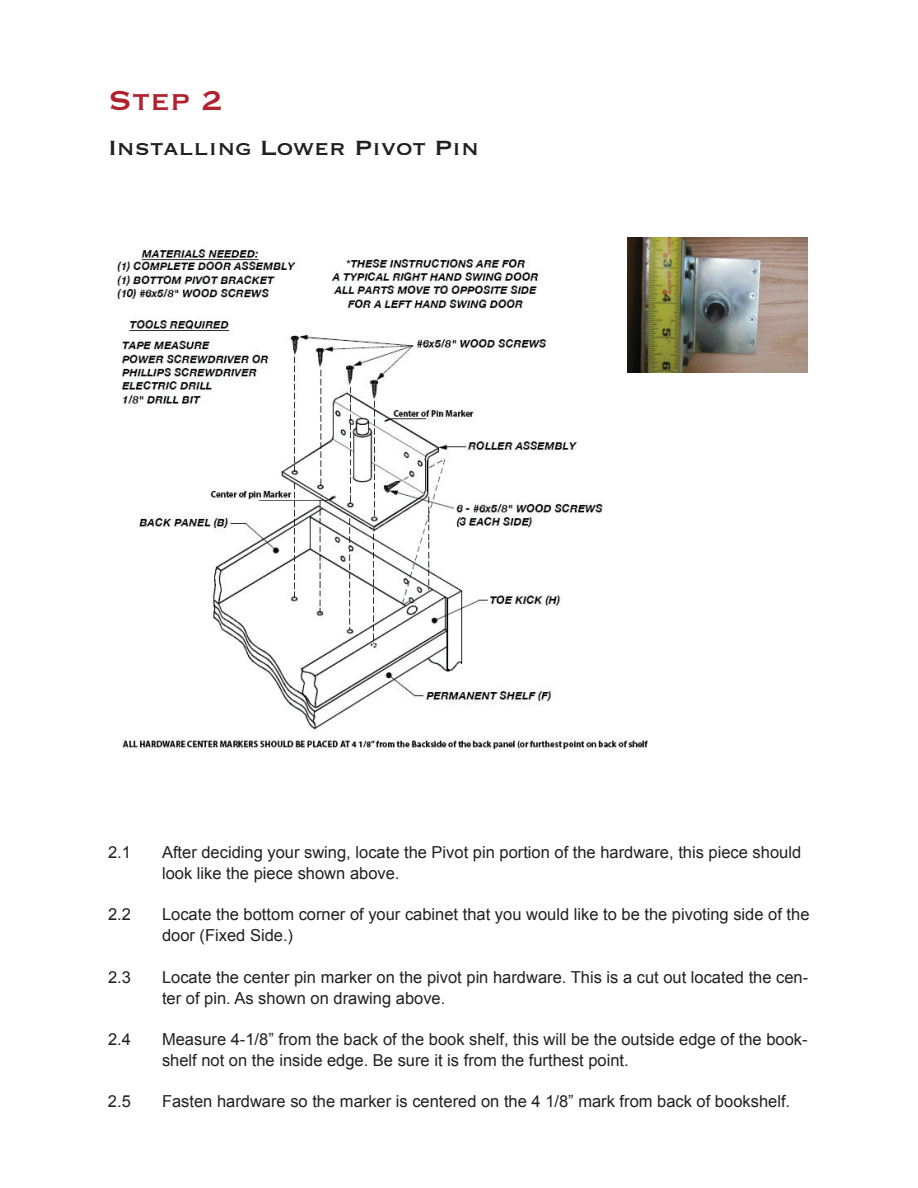
<style>
.page{position:relative;width:918px;height:1188px;background:#fff}
.page>*{position:absolute;margin:0;border:0;box-sizing:border-box;transform-origin:0 0}
.t1{font:36px "Copperplate";color:#b1212e}
.t2{font:27px "Copperplate";color:#231f20}
.t3{font:16.5px/21px "Arial";color:#231f20}
</style>
<div class="page">
<img style="left:115px;top:238px;width:533px;height:513px">
<img style="left:628px;top:238px;width:180px;height:135px">
<h1 class="t1" style="left:108px;top:76px;width:117px">Step 2</h1>
<h2 class="t2" style="left:108px;top:130px;width:373px">Installing Lower Pivot Pin</h2>
<p class="t3" style="left:108px;top:842px;width:24px">2.1</p>
<p class="t3" style="left:162px;top:842px;width:641px">After deciding your swing, locate the Pivot pin portion of the hardware, this piece should look like the piece shown above.</p>
<p class="t3" style="left:108px;top:904px;width:24px">2.2</p>
<p class="t3" style="left:162px;top:904px;width:649px">Locate the bottom corner of your cabinet that you would like to be the pivoting side of the door (Fixed Side.)</p>
<p class="t3" style="left:108px;top:966px;width:24px">2.3</p>
<p class="t3" style="left:162px;top:966px;width:648px">Locate the center pin marker on the pivot pin hardware. This is a cut out located the cen&shy;ter of pin. As shown on drawing above.</p>
<p class="t3" style="left:108px;top:1029px;width:24px">2.4</p>
<p class="t3" style="left:162px;top:1029px;width:647px">Measure 4-1/8” from the back of the book shelf, this will be the outside edge of the book&shy;shelf not on the inside edge. Be sure it is from the furthest point.</p>
<p class="t3" style="left:108px;top:1091px;width:24px">2.5</p>
<p class="t3" style="left:162px;top:1091px;width:630px">Fasten hardware so the marker is centered on the 4 1/8” mark from back of bookshelf.</p>
</div>
